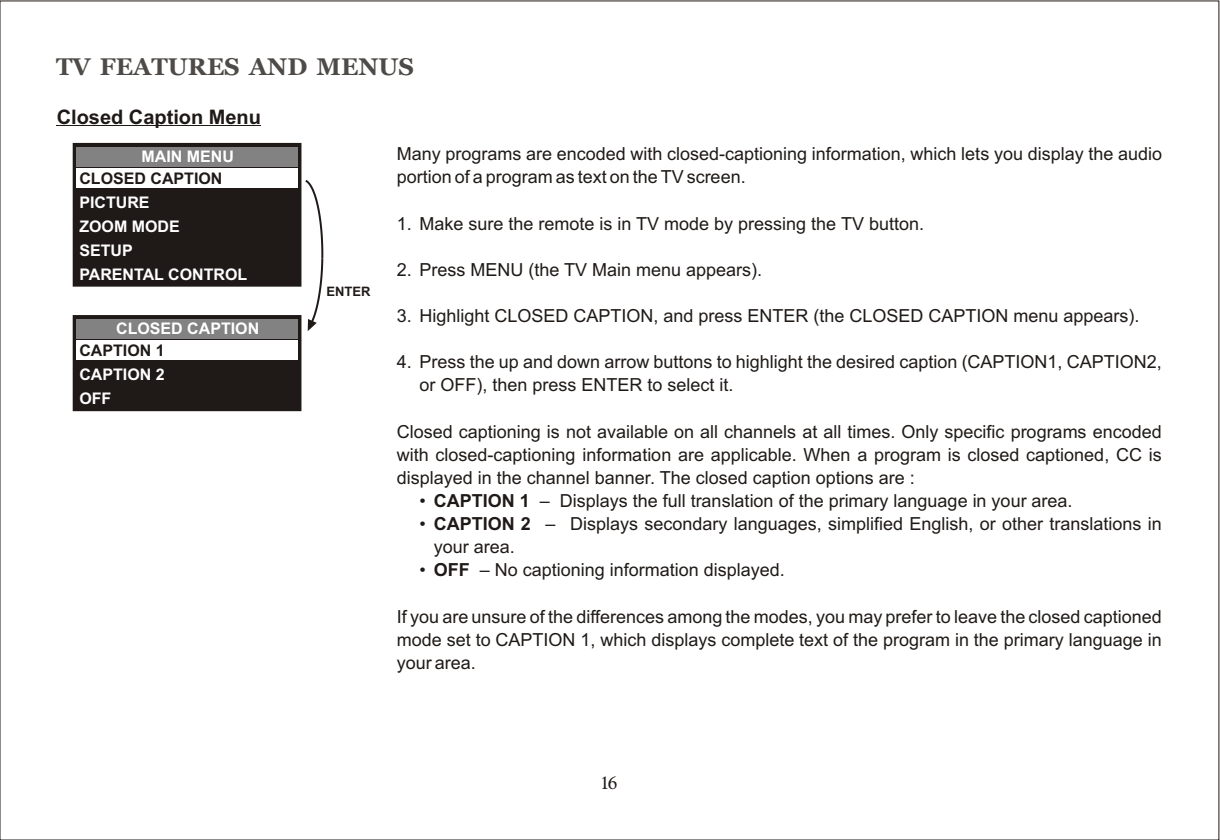
<style>
.page{position:relative;width:1220px;height:840px;background:#fff}
.page>*{position:absolute;margin:0;border:0;box-sizing:border-box;transform-origin:0 0}
.t1{font:700 24px "Georgia";color:#4d4a47}
.t2{font:700 20px "Arial";color:#1f1a17}
.t3{font:18px/23.2px "Arial";color:#1f1a17}
.t4{font:18px "Goudy Catalog BT";color:#1f1a17}
.t5{font:700 16px/24.2px "Arial";color:#fff}
.t6{font:700 16px "Arial";color:#1f1a17}
.t7{font:700 13px "Arial";color:#1f1a17}
.s1{font-weight:700}
</style>
<div class="page">
<hr style="left:57px;top:125px;width:204px;height:1px;background:#1f1a17">
<div style="left:73px;top:143px;width:228px;height:144px;background:#1f1a17;border:2px solid #1f1a17"></div>
<div style="left:77px;top:147px;width:221px;height:20px;background:#828282"></div>
<div style="left:77px;top:168px;width:221px;height:20px;background:#fff"></div>
<div style="left:73px;top:315px;width:228px;height:96px;background:#1f1a17;border:2px solid #1f1a17"></div>
<div style="left:77px;top:319px;width:221px;height:20px;background:#828282"></div>
<div style="left:77px;top:340px;width:221px;height:20px;background:#fff"></div>
<svg style="left:305px;top:180px;width:18px;height:151px"></svg>
<h1 class="t1" style="left:56px;top:57px;width:360px">TV FEATURES AND MENUS</h1>
<p class="t2" style="left:57px;top:109px;width:206px">Closed Caption Menu</p>
<p class="t3" style="left:397px;top:144px;width:767px">Many programs are encoded with closed-captioning information, which lets you display the audio portion of a program as text on the TV screen.</p>
<p class="t3" style="left:397px;top:213px;width:529px">1. Make sure the remote is in TV mode by pressing the TV button.</p>
<p class="t3" style="left:397px;top:260px;width:367px">2. Press MENU (the TV Main menu appears).</p>
<p class="t3" style="left:397px;top:306px;width:744px">3. Highlight CLOSED CAPTION, and press ENTER (the CLOSED CAPTION menu appears).</p>
<p class="t3" style="left:420px;top:352px;width:744px;text-indent:-23px">4. Press the up and down arrow buttons to highlight the desired caption (CAPTION1, CAPTION2, or OFF), then press ENTER to select it.</p>
<p class="t3" style="left:397px;top:421px;width:766px;text-align:justify">Closed captioning is not available on all channels at all times. Only specific programs encoded with closed-captioning information are applicable. When a program is closed captioned, CC is displayed in the channel banner. The closed caption options are :</p>
<p class="t3" style="left:420px;top:491px;width:655px">• <span class="s1">CAPTION 1</span> – Displays the full translation of the primary language in your area.</p>
<p class="t3" style="left:434px;top:514px;width:730px;text-indent:-14px">• <span class="s1">CAPTION 2</span> – Displays secondary languages, simplified English, or other translations in your area.</p>
<p class="t3" style="left:420px;top:560px;width:367px">• <span class="s1">OFF</span> – No captioning information displayed.</p>
<p class="t3" style="left:397px;top:606px;width:767px;text-align:justify">If you are unsure of the differences among the modes, you may prefer to leave the closed captioned mode set to CAPTION 1, which displays complete text of the program in the primary language in your area.</p>
<p class="t5" style="left:142px;top:146px;width:94px">MAIN MENU</p>
<p class="t6" style="left:79px;top:172px;width:145px">CLOSED CAPTION</p>
<p class="t5" style="left:79px;top:192px;width:169px">PICTURE<br>ZOOM MODE<br>SETUP<br>PARENTAL CONTROL</p>
<p class="t7" style="left:326px;top:287px;width:46px">ENTER</p>
<p class="t5" style="left:116px;top:318px;width:145px">CLOSED CAPTION</p>
<p class="t6" style="left:79px;top:344px;width:87px">CAPTION 1</p>
<p class="t5" style="left:79px;top:364px;width:87px">CAPTION 2<br>OFF</p>
<p class="t4" style="left:601px;top:775px;width:18px">16</p>
</div>
